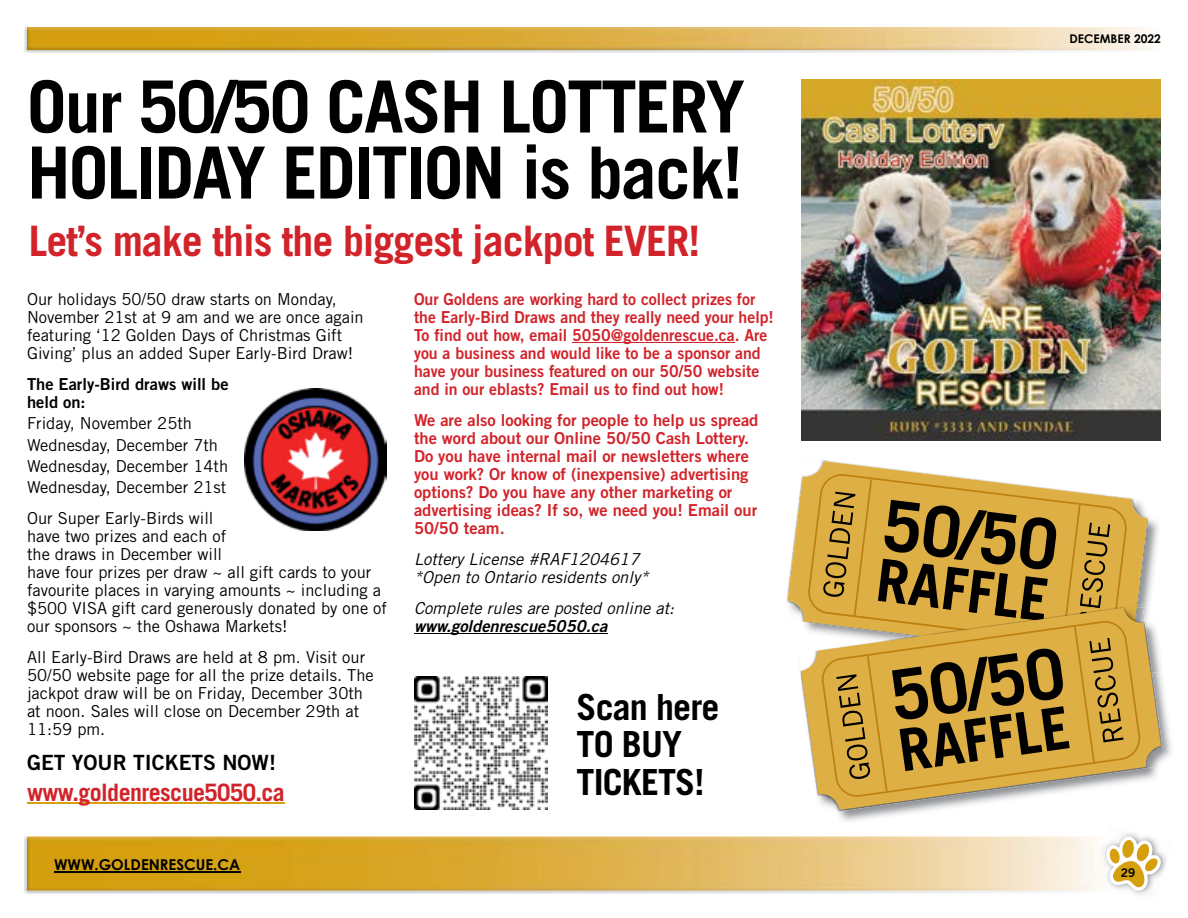
<style>
.page{position:relative;width:1188px;height:918px;background:#fff}
.page>*{position:absolute;margin:0;border:0;box-sizing:border-box;transform-origin:0 0}
.t1{font:700 72px/66px "Trade Gothic LT Std";letter-spacing:-.025em;color:#000}
.t2{font:700 42px "Trade Gothic LT Std";letter-spacing:-.025em;color:#d2232a}
.t3{font:700 36px/37.5px "Trade Gothic LT Std";letter-spacing:-.025em;color:#000}
.t4{font:700 24px "Trade Gothic LT Std";letter-spacing:-.025em;color:#d2232a}
.t5{font:21px "Trade Gothic LT Std Bd 2";color:#000}
.t6{font:16.5px/18px "Trade Gothic LT Std";color:#000}
.t7{font:16.5px/18px "Trade Gothic LT Std Bd 2";color:#d2232a;scale:.96 1}
.t8{font:16.5px/18px "Trade Gothic LT Std Bd 2";color:#d2232a}
.t9{font:italic 16.5px/18px "Trade Gothic LT Std";color:#000}
.t10{font:16.5px/18px "Trade Gothic LT Std Bd 2";color:#000}
.t11{font:16.5px "Trade Gothic LT Std Bd 2 Obl";color:#000}
.t12{font:700 15px "Century Gothic";color:#000}
.t13{font:700 12px "Century Gothic";color:#000}
.t14{font:12px "Trade Gothic LT Std Bd 2";color:#000}
</style>
<div class="page">
<img style="left:27px;top:837px;width:1065px;height:54px">
<img style="left:27px;top:27px;width:1133px;height:23px">
<hr style="left:54px;top:871px;width:186px;height:1px;background:#000">
<img style="left:1126px;top:832px;width:41px;height:63px">
<img style="left:1123px;top:834px;width:25px;height:2px">
<img style="left:1120px;top:891px;width:39px;height:3px">
<img style="left:1161px;top:836px;width:2px;height:55px">
<svg style="left:1106px;top:836px;width:55px;height:55px"></svg>
<hr style="left:27px;top:803px;width:258px;height:1px;background:#d59f0f">
<img style="left:244px;top:388px;width:143px;height:143px">
<img style="left:801px;top:80px;width:360px;height:360px">
<svg style="left:788px;top:461px;width:360px;height:155px"></svg>
<svg style="left:807px;top:473px;width:321px;height:134px;fill:#deaf45"></svg>
<img style="left:839px;top:703px;width:333px;height:119px">
<svg style="left:1137px;top:604px;width:6px;height:3px"></svg>
<img style="left:1124px;top:604px;width:13px;height:3px">
<img style="left:836px;top:674px;width:329px;height:140px">
<svg style="left:801px;top:608px;width:360px;height:202px"></svg>
<svg style="left:820px;top:620px;width:322px;height:178px;fill:#deaf45"></svg>
<svg style="left:823px;top:479px;width:301px;height:314px;background:#b28e3d"></svg>
<img style="left:414px;top:676px;width:133px;height:133px">
<hr style="left:572px;top:342px;width:163px;height:1px;background:#d2232a">
<hr style="left:414px;top:633px;width:193px;height:1px;background:#000">
<h1 class="t1" style="left:27px;top:73px;width:720px">Our 50/50 CASH LOTTERY<br>HOLIDAY EDITION is back!</h1>
<h2 class="t2" style="left:29px;top:215px;width:673px">Let’s make this the biggest jackpot EVER!</h2>
<p class="t6" style="left:27px;top:290px;width:338px">Our holidays 50/50 draw starts on Monday, November 21st at 9 am and we are once again featuring ‘12 Golden Days of Christmas Gift Giving’ plus an added Super Early-Bird Draw!</p>
<p class="t10" style="left:27px;top:375px;width:203px">The Early-Bird draws will be held on:</p>
<p class="t6" style="left:27px;top:413px;width:203px;line-height:21.3px">Friday, November 25th<br>Wednesday, December 7th<br>Wednesday, December 14th<br>Wednesday, December 21st</p>
<p class="t6" style="left:27px;top:509px;width:362px">Our Super Early-Birds will<br>have two prizes and each of<br>the draws in December will<br>have four prizes per draw ~ all gift cards to your favourite places in varying amounts ~ including a $500 VISA gift card generously donated by one of our sponsors ~ the Oshawa Markets!</p>
<p class="t6" style="left:27px;top:648px;width:348px">All Early-Bird Draws are held at 8 pm. Visit our 50/50 website page for all the prize details. The jackpot draw will be on Friday, December 30th at noon. Sales will close on December 29th at 11:59 pm.</p>
<p class="t5" style="left:27px;top:750px;width:251px">GET YOUR TICKETS NOW!</p>
<h3 class="t4" style="left:27px;top:778px;width:259px">www.goldenrescue5050.ca</h3>
<p class="t12" style="left:54px;top:855px;width:188px">WWW.GOLDENRESCUE.CA</p>
<p class="t7" style="left:414px;top:290px;width:376px">Our Goldens are working hard to collect prizes for the Early-Bird Draws and they really need your help!<br>To find out how, email 5050@goldenrescue.ca. Are you a business and would like to be a sponsor and have your business featured on our 50/50 website and in our eblasts? Email us to find out how!</p>
<p class="t8" style="left:414px;top:411px;width:346px">We are also looking for people to help us spread the word about our Online 50/50 Cash Lottery.<br>Do you have internal mail or newsletters where you work? Or know of (inexpensive) advertising options? Do you have any other marketing or advertising ideas? If so, we need you! Email our 50/50 team.</p>
<p class="t9" style="left:414px;top:550px;width:236px">Lottery License #RAF1204617 *Open to Ontario residents only*</p>
<p class="t9" style="left:414px;top:599px;width:262px">Complete rules are posted online at:</p>
<p class="t11" style="left:414px;top:616px;width:195px">www.goldenrescue5050.ca</p>
<h3 class="t3" style="left:577px;top:687px;width:144px">Scan here<br>TO BUY<br>TICKETS!</h3>
<p class="t13" style="left:1070px;top:31px;width:93px">DECEMBER 2022</p>
<p class="t14" style="left:1121px;top:865px;width:16px">29</p>
</div>
